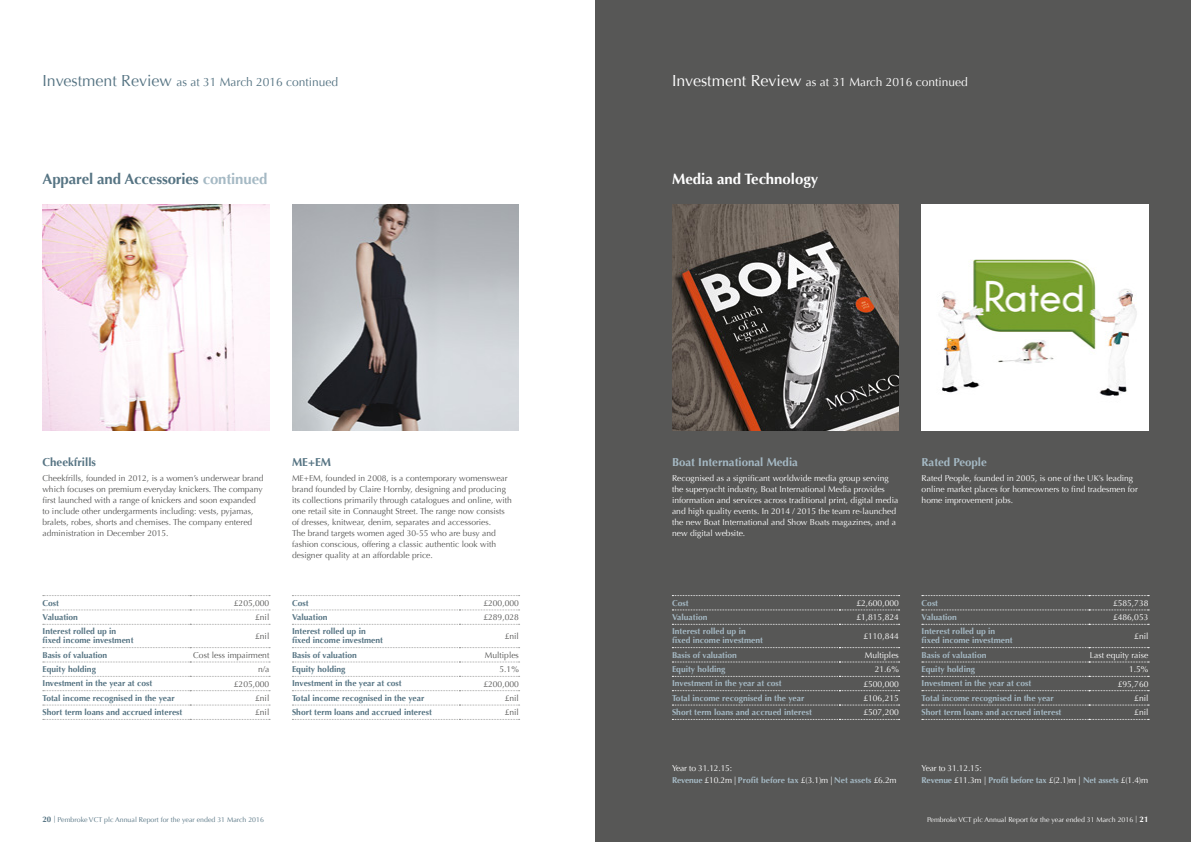
<style>
.page{position:relative;width:1191px;height:842px;background:#fff}
.page>*{position:absolute;margin:0;border:0;box-sizing:border-box;transform-origin:0 0}
.t1{font:700 15px "Optima";letter-spacing:-.01em;color:#567483}
.t2{font:700 15px "Optima";color:#fff}
.t3{font:12px "Optima";color:#567483}
.t4{font:12px "Optima";color:#fff}
.t5{font:700 11.5px "Optima";color:#a5b9c4}
.t6{font:700 11.5px "Optima";color:#567483}
.t7{font:8.5px/11px "Optima";color:#575756}
.t8{font:8.5px/11px "Optima";color:#fff}
.t9{font:700 8.5px/9px "Optima";color:#a5b9c4}
.t10{font:700 8.5px/9px "Optima";color:#567483}
.t11{font:8.5px/12px "Optima";letter-spacing:-.02em;color:#fff}
.t12{font:7px "Optima";color:#567483}
.t13{font:7px "Optima";color:#fff}
.s1{font-size:16px}
.s2{color:#a5b9c4}
.s3{font-weight:700;color:#a5b9c4}
.s4{font-weight:700;font-size:8px}
</style>
<div class="page">
<div style="left:595px;top:0;width:596px;height:842px;background:#575756"></div>
<img style="left:672px;top:204px;width:227px;height:227px">
<img style="left:921px;top:204px;width:227px;height:227px">
<img style="left:43px;top:204px;width:226px;height:227px">
<img style="left:292px;top:204px;width:227px;height:227px">
<svg style="left:672px;top:595px;width:227px;height:1px"></svg>
<svg style="left:672px;top:610px;width:227px;height:1px"></svg>
<svg style="left:672px;top:624px;width:227px;height:1px"></svg>
<svg style="left:672px;top:647px;width:227px;height:1px"></svg>
<svg style="left:672px;top:662px;width:227px;height:1px"></svg>
<svg style="left:672px;top:676px;width:227px;height:1px"></svg>
<svg style="left:672px;top:690px;width:227px;height:1px"></svg>
<svg style="left:672px;top:705px;width:227px;height:1px"></svg>
<svg style="left:672px;top:719px;width:227px;height:1px"></svg>
<svg style="left:922px;top:595px;width:227px;height:1px"></svg>
<svg style="left:922px;top:610px;width:227px;height:1px"></svg>
<svg style="left:922px;top:624px;width:227px;height:1px"></svg>
<svg style="left:922px;top:647px;width:227px;height:1px"></svg>
<svg style="left:922px;top:662px;width:227px;height:1px"></svg>
<svg style="left:922px;top:676px;width:227px;height:1px"></svg>
<svg style="left:922px;top:690px;width:227px;height:1px"></svg>
<svg style="left:922px;top:705px;width:227px;height:1px"></svg>
<svg style="left:922px;top:719px;width:227px;height:1px"></svg>
<svg style="left:43px;top:595px;width:227px;height:1px"></svg>
<svg style="left:43px;top:610px;width:227px;height:1px"></svg>
<svg style="left:43px;top:624px;width:227px;height:1px"></svg>
<svg style="left:43px;top:647px;width:227px;height:1px"></svg>
<svg style="left:43px;top:662px;width:227px;height:1px"></svg>
<svg style="left:43px;top:676px;width:227px;height:1px"></svg>
<svg style="left:43px;top:690px;width:227px;height:1px"></svg>
<svg style="left:43px;top:705px;width:227px;height:1px"></svg>
<svg style="left:43px;top:719px;width:227px;height:1px"></svg>
<svg style="left:292px;top:595px;width:227px;height:1px"></svg>
<svg style="left:292px;top:610px;width:227px;height:1px"></svg>
<svg style="left:292px;top:624px;width:227px;height:1px"></svg>
<svg style="left:292px;top:647px;width:227px;height:1px"></svg>
<svg style="left:292px;top:662px;width:227px;height:1px"></svg>
<svg style="left:292px;top:676px;width:227px;height:1px"></svg>
<svg style="left:292px;top:690px;width:227px;height:1px"></svg>
<svg style="left:292px;top:705px;width:227px;height:1px"></svg>
<svg style="left:292px;top:719px;width:227px;height:1px"></svg>
<h2 class="t3" style="left:43px;top:75px;width:297px"><span class="s1">Investment Review</span> as at 31 March 2016 continued</h2>
<h2 class="t4" style="left:672px;top:75px;width:297px"><span class="s1">Investment Review</span> as at 31 March 2016 continued</h2>
<h1 class="t1" style="left:43px;top:170px;width:226px">Apparel and Accessories <span class="s2">continued</span></h1>
<h3 class="t6" style="left:43px;top:455px;width:55px">Cheekfrills</h3>
<p class="t7" style="left:43px;top:473px;width:223px">Cheekfrills, founded in 2012, is a women’s underwear brand which focuses on premium everyday knickers. The company first launched with a range of knickers and soon expanded to include other undergarments including: vests, pyjamas, bralets, robes, shorts and chemises. The company entered administration in December 2015.</p>
<p class="t10" style="left:43px;top:598px;width:18px">Cost</p>
<p class="t7" style="left:234px;top:598px;width:37px">£205,000</p>
<p class="t10" style="left:43px;top:613px;width:37px">Valuation</p>
<p class="t7" style="left:255px;top:612px;width:16px">£nil</p>
<p class="t10" style="left:43px;top:627px;width:92px">Interest rolled up in fixed income investment</p>
<p class="t7" style="left:255px;top:631px;width:16px">£nil</p>
<p class="t10" style="left:43px;top:650px;width:66px">Basis of valuation</p>
<p class="t7" style="left:193px;top:650px;width:78px">Cost less impairment</p>
<p class="t10" style="left:43px;top:665px;width:55px">Equity holding</p>
<p class="t7" style="left:258px;top:664px;width:13px">n/a</p>
<p class="t10" style="left:43px;top:679px;width:111px">Investment in the year at cost</p>
<p class="t7" style="left:234px;top:678px;width:37px">£205,000</p>
<p class="t10" style="left:43px;top:693px;width:134px">Total income recognised in the year</p>
<p class="t7" style="left:255px;top:693px;width:16px">£nil</p>
<p class="t10" style="left:43px;top:708px;width:141px">Short term loans and accrued interest</p>
<p class="t7" style="left:255px;top:707px;width:16px">£nil</p>
<h3 class="t6" style="left:292px;top:455px;width:40px">ME+EM</h3>
<p class="t7" style="left:292px;top:473px;width:221px">ME+EM, founded in 2008, is a contemporary womenswear brand founded by Claire Hornby, designing and producing its collections primarily through catalogues and online, with one retail site in Connaught Street. The range now consists of dresses, knitwear, denim, separates and accessories.<br>The brand targets women aged 30-55 who are busy and fashion conscious, offering a classic authentic look with designer quality at an affordable price.</p>
<p class="t10" style="left:292px;top:598px;width:18px">Cost</p>
<p class="t7" style="left:483px;top:598px;width:37px">£200,000</p>
<p class="t10" style="left:292px;top:613px;width:37px">Valuation</p>
<p class="t7" style="left:483px;top:612px;width:37px">£289,028</p>
<p class="t10" style="left:292px;top:627px;width:92px">Interest rolled up in fixed income investment</p>
<p class="t7" style="left:505px;top:631px;width:16px">£nil</p>
<p class="t10" style="left:292px;top:650px;width:66px">Basis of valuation</p>
<p class="t7" style="left:485px;top:650px;width:36px">Multiples</p>
<p class="t10" style="left:292px;top:665px;width:55px">Equity holding</p>
<p class="t7" style="left:499px;top:664px;width:21px">5.1%</p>
<p class="t10" style="left:292px;top:679px;width:111px">Investment in the year at cost</p>
<p class="t7" style="left:483px;top:678px;width:37px">£200,000</p>
<p class="t10" style="left:292px;top:693px;width:134px">Total income recognised in the year</p>
<p class="t7" style="left:505px;top:693px;width:16px">£nil</p>
<p class="t10" style="left:292px;top:708px;width:141px">Short term loans and accrued interest</p>
<p class="t7" style="left:505px;top:707px;width:16px">£nil</p>
<h1 class="t2" style="left:672px;top:170px;width:148px">Media and Technology</h1>
<h3 class="t5" style="left:672px;top:455px;width:127px">Boat International Media</h3>
<p class="t8" style="left:672px;top:473px;width:228px">Recognised as a significant worldwide media group serving the superyacht industry, Boat International Media provides information and services across traditional print, digital media and high quality events. In 2014 / 2015 the team re-launched the new Boat International and Show Boats magazines, and a new digital website.</p>
<h3 class="t5" style="left:921px;top:455px;width:67px">Rated People</h3>
<p class="t8" style="left:921px;top:473px;width:218px">Rated People, founded in 2005, is one of the UK’s leading online market places for homeowners to find tradesmen for home improvement jobs.</p>
<p class="t9" style="left:672px;top:598px;width:18px">Cost</p>
<p class="t8" style="left:856px;top:598px;width:44px">£2,600,000</p>
<p class="t9" style="left:672px;top:613px;width:37px">Valuation</p>
<p class="t8" style="left:856px;top:612px;width:44px">£1,815,824</p>
<p class="t9" style="left:672px;top:627px;width:92px">Interest rolled up in fixed income investment</p>
<p class="t8" style="left:863px;top:631px;width:37px">£110,844</p>
<p class="t9" style="left:672px;top:650px;width:66px">Basis of valuation</p>
<p class="t8" style="left:865px;top:650px;width:36px">Multiples</p>
<p class="t9" style="left:672px;top:665px;width:55px">Equity holding</p>
<p class="t8" style="left:874px;top:664px;width:26px">21.6%</p>
<p class="t9" style="left:672px;top:679px;width:111px">Investment in the year at cost</p>
<p class="t8" style="left:863px;top:678px;width:37px">£500,000</p>
<p class="t9" style="left:672px;top:693px;width:134px">Total income recognised in the year</p>
<p class="t8" style="left:863px;top:693px;width:37px">£106,215</p>
<p class="t9" style="left:672px;top:708px;width:141px">Short term loans and accrued interest</p>
<p class="t8" style="left:863px;top:707px;width:37px">£507,200</p>
<p class="t11" style="left:672px;top:762px;width:226px">Year to 31.12.15:<br><span class="s3">Revenue</span> £10.2m | <span class="s3">Profit before tax</span> £(3.1)m | <span class="s3">Net assets</span> £6.2m</p>
<p class="t9" style="left:921px;top:598px;width:18px">Cost</p>
<p class="t8" style="left:1113px;top:598px;width:37px">£585,738</p>
<p class="t9" style="left:921px;top:613px;width:37px">Valuation</p>
<p class="t8" style="left:1113px;top:612px;width:37px">£486,053</p>
<p class="t9" style="left:921px;top:627px;width:92px">Interest rolled up in fixed income investment</p>
<p class="t8" style="left:1134px;top:631px;width:16px">£nil</p>
<p class="t9" style="left:921px;top:650px;width:66px">Basis of valuation</p>
<p class="t8" style="left:1090px;top:650px;width:60px">Last equity raise</p>
<p class="t9" style="left:921px;top:665px;width:55px">Equity holding</p>
<p class="t8" style="left:1129px;top:664px;width:21px">1.5%</p>
<p class="t9" style="left:921px;top:679px;width:111px">Investment in the year at cost</p>
<p class="t8" style="left:1117px;top:678px;width:32px">£95,760</p>
<p class="t9" style="left:921px;top:693px;width:134px">Total income recognised in the year</p>
<p class="t8" style="left:1134px;top:693px;width:16px">£nil</p>
<p class="t9" style="left:921px;top:708px;width:141px">Short term loans and accrued interest</p>
<p class="t8" style="left:1134px;top:707px;width:16px">£nil</p>
<p class="t11" style="left:921px;top:762px;width:228px">Year to 31.12.15:<br><span class="s3">Revenue</span> £11.3m | <span class="s3">Profit before tax</span> £(2.1)m | <span class="s3">Net assets</span> £(1.4)m</p>
<p class="t12" style="left:43px;top:815px;width:223px"><span class="s4">20</span> | Pembroke VCT plc Annual Report for the year ended 31 March 2016</p>
<p class="t13" style="left:927px;top:815px;width:223px">Pembroke VCT plc Annual Report for the year ended 31 March 2016 | <span class="s4">21</span></p>
</div>
